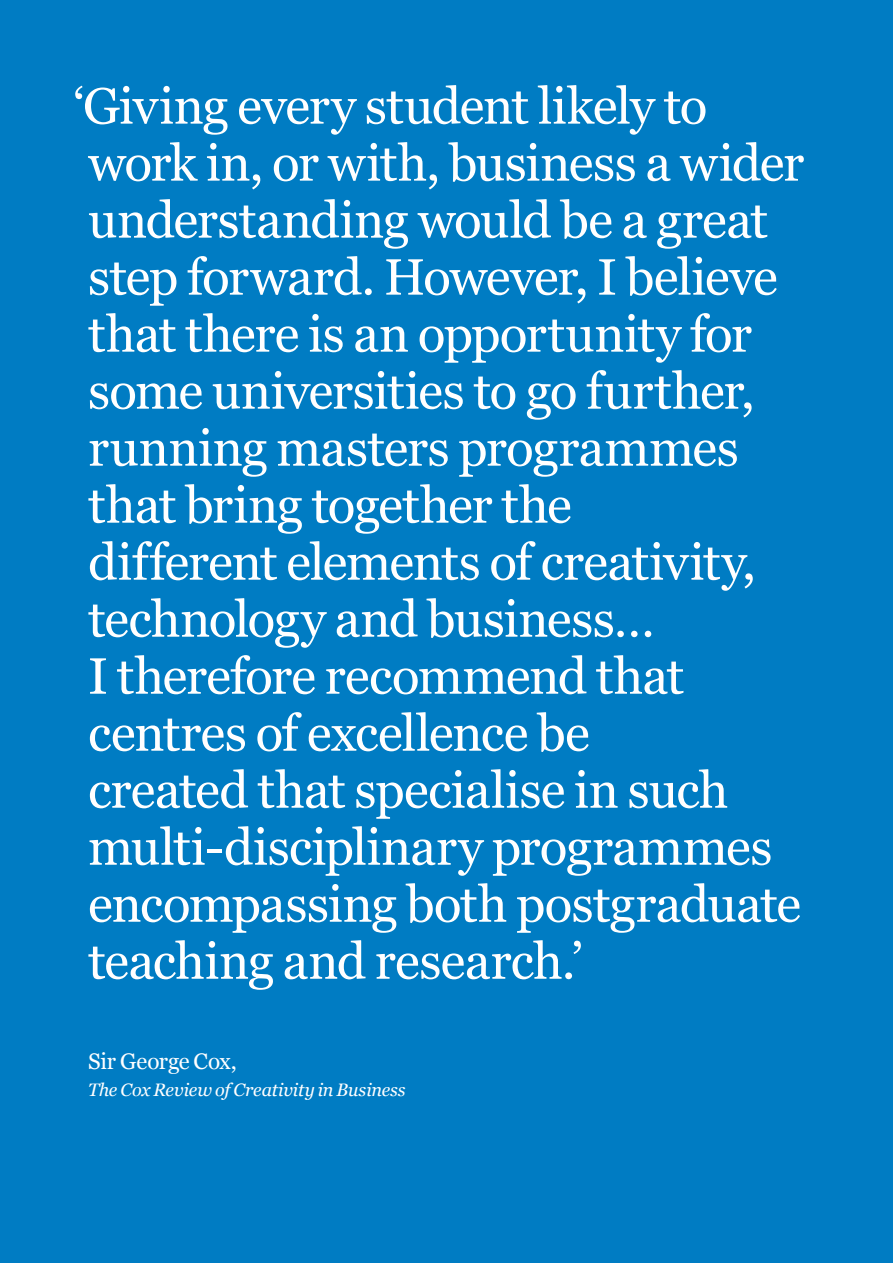
<style>
.page{position:relative;width:893px;height:1263px;background:#007cc3}
.page>*{position:absolute;margin:0;border:0;box-sizing:border-box;transform-origin:0 0}
.Body_text_quotes{font:51px/57px "Georgia";letter-spacing:-.015em;color:#fff}
.Body_text_quotes-2{font:22.5px "Georgia";letter-spacing:-.005em;color:#fff}
.Body_text_quotes-3{font:italic 18px "Georgia";letter-spacing:-.01em;color:#fff}
</style>
<div class="page">
<p class="Body_text_quotes" style="left:73px;top:79px;width:635px">‘Giving every student likely to</p>
<p class="Body_text_quotes" style="left:88px;top:136px;width:717px">work in, or with, business a wider understanding would be a great step forward. However, I believe that there is an opportunity for some universities to go further, running masters programmes that bring together the<br>different elements of creativity, technology and business…<br>I therefore recommend that centres of excellence be<br>created that specialise in such multi-disciplinary programmes encompassing both postgraduate teaching and research.’</p>
<p class="Body_text_quotes-2" style="left:88px;top:1047px;width:150px">Sir George Cox,</p>
<p class="Body_text_quotes-3" style="left:88px;top:1078px;width:319px">The Cox Review of Creativity in Business</p>
</div>
